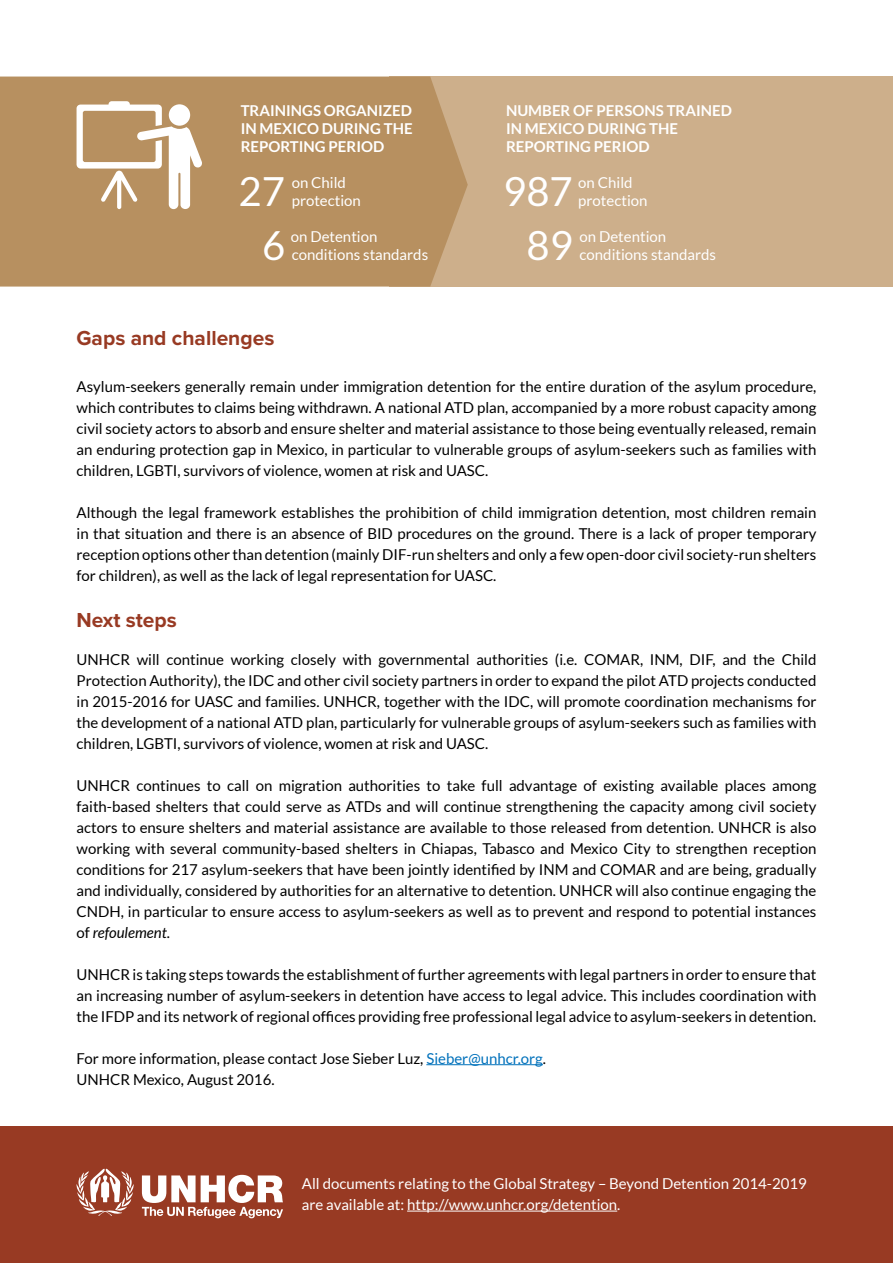
<style>
.page{position:relative;width:893px;height:1263px;background:#fff}
.page>*{position:absolute;margin:0;border:0;box-sizing:border-box;transform-origin:0 0}
.t1{font:40.05px "Lato";color:#fff}
.t2{font:700 21px "Proxima Nova";color:#983a23}
.t3{font:15px/21px "Lato";color:#000;text-align:justify}
.t4{font:15px/18px "Lato";color:#fff}
.t5{font:700 15px/18px "Lato";color:#fff;text-align:justify}
.s1{font-style:italic}
.s2{color:#0071bb}
</style>
<div class="page">
<div style="left:389px;top:77px;width:504px;height:210px;background:#cdaf8b"></div>
<div style="left:0;top:77px;width:468px;height:210px;background:#b79060"></div>
<svg style="left:77px;top:101px;width:126px;height:108px"></svg>
<hr style="left:426px;top:1064px;width:117px;height:1px;background:#0071bb">
<div style="left:0;top:1127px;width:893px;height:136px;background:#983a23"></div>
<svg style="left:77px;top:1169px;width:57px;height:47px"></svg>
<svg style="left:142px;top:1175px;width:141px;height:43px"></svg>
<hr style="left:407px;top:1210px;width:210px;height:1px;background:#fff">
<p class="t5" style="left:241px;top:101px;width:173px">TRAININGS ORGANIZED IN MEXICO DURING THE REPORTING PERIOD</p>
<p class="t5" style="left:506px;top:101px;width:227px;text-align:left">NUMBER OF PERSONS TRAINED<br>IN MEXICO DURING THE<br>REPORTING PERIOD</p>
<h1 class="t1" style="left:239px;top:169px;width:48px">27</h1>
<p class="t4" style="left:292px;top:174px;width:71px">on Child protection</p>
<h1 class="t1" style="left:503px;top:169px;width:71px">987</h1>
<p class="t4" style="left:578px;top:174px;width:71px">on Child protection</p>
<h1 class="t1" style="left:262px;top:223px;width:25px">6</h1>
<p class="t4" style="left:291px;top:227px;width:139px">on Detention conditions standards</p>
<h1 class="t1" style="left:527px;top:223px;width:48px">89</h1>
<p class="t4" style="left:580px;top:227px;width:138px">on Detention conditions standards</p>
<h2 class="t2" style="left:77px;top:326px;width:199px">Gaps and challenges</h2>
<p class="t3" style="left:77px;top:376px;width:741px">Asylum-seekers generally remain under immigration detention for the entire duration of the asylum procedure, which contributes to claims being withdrawn. A national ATD plan, accompanied by a more robust capacity among civil society actors to absorb and ensure shelter and material assistance to those being eventually released, remain an enduring protection gap in Mexico, in particular to vulnerable groups of asylum-seekers such as families with children, LGBTI, survivors of violence, women at risk and UASC.</p>
<p class="t3" style="left:77px;top:502px;width:741px">Although the legal framework establishes the prohibition of child immigration detention, most children remain in that situation and there is an absence of BID procedures on the ground. There is a lack of proper temporary reception options other than detention (mainly DIF-run shelters and only a few open-door civil society-run shelters for children), as well as the lack of legal representation for UASC.</p>
<h2 class="t2" style="left:77px;top:608px;width:102px">Next steps</h2>
<p class="t3" style="left:77px;top:649px;width:741px">UNHCR will continue working closely with governmental authorities (i.e. COMAR, INM, DIF, and the Child Protection Authority), the IDC and other civil society partners in order to expand the pilot ATD projects conducted in 2015-2016 for UASC and families. UNHCR, together with the IDC, will promote coordination mechanisms for the development of a national ATD plan, particularly for vulnerable groups of asylum-seekers such as families with children, LGBTI, survivors of violence, women at risk and UASC.</p>
<p class="t3" style="left:77px;top:775px;width:741px">UNHCR continues to call on migration authorities to take full advantage of existing available places among faith-based shelters that could serve as ATDs and will continue strengthening the capacity among civil society actors to ensure shelters and material assistance are available to those released from detention. UNHCR is also working with several community-based shelters in Chiapas, Tabasco and Mexico City to strengthen reception conditions for 217 asylum-seekers that have been jointly identified by INM and COMAR and are being, gradually and individually, considered by authorities for an alternative to detention. UNHCR will also continue engaging the CNDH, in particular to ensure access to asylum-seekers as well as to prevent and respond to potential instances of <span class="s1">refoulement</span>.</p>
<p class="t3" style="left:77px;top:964px;width:741px">UNHCR is taking steps towards the establishment of further agreements with legal partners in order to ensure that an increasing number of asylum-seekers in detention have access to legal advice. This includes coordination with the IFDP and its network of regional offices providing free professional legal advice to asylum-seekers in detention.</p>
<p class="t3" style="left:77px;top:1048px;width:471px">For more information, please contact Jose Sieber Luz, <span class="s2">Sieber@unhcr.org</span>.<br>UNHCR Mexico, August 2016.</p>
<p class="t4" style="left:302px;top:1173px;width:506px;line-height:21px">All documents relating to the Global Strategy – Beyond Detention 2014-2019 are available at: http://www.unhcr.org/detention.</p>
</div>
